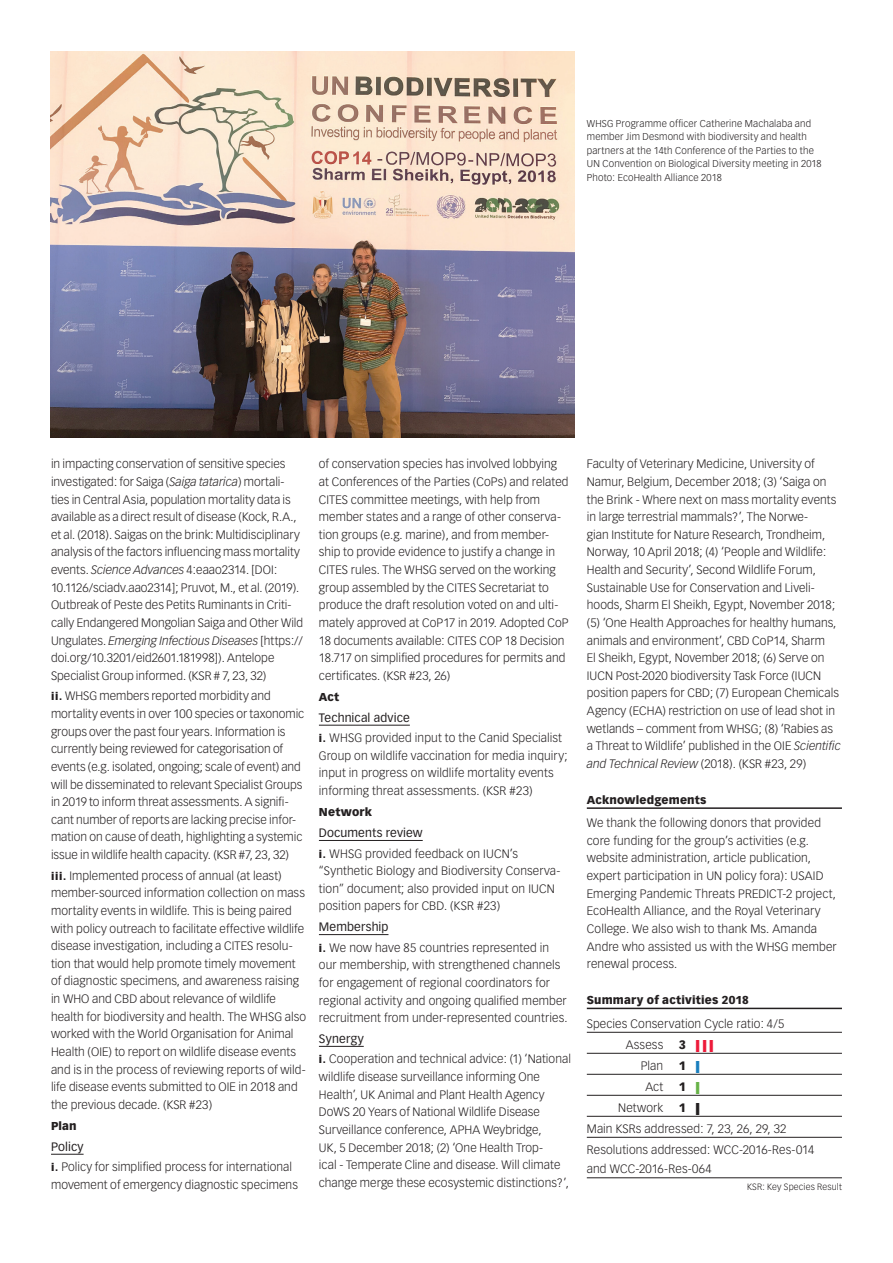
<style>
.page{position:relative;width:893px;height:1263px;background:#fff}
.page>*{position:absolute;margin:0;border:0;box-sizing:border-box;transform-origin:0 0}
.t1{font:300 12px/17.7px "Vectora LH";letter-spacing:.005em;color:#231f20}
.t2{font:900 12px "Vectora LH";color:#231f20}
.t3{font:900 12px "Vectora LH";color:#ed1a3a;scale:2.2 1}
.t4{font:900 11.25px "Vectora LH";letter-spacing:.015em;color:#231f20}
.t5{font:300 9.75px/13.5px "Vectora LH";letter-spacing:.015em;color:#231f20}
.t6{font:300 9px "Vectora LH";letter-spacing:.015em;color:#231f20}
.s1{font-style:italic}
.s2{font-weight:900;font-size:10.5px}
.s3{font-weight:400}
.s4{color:#231f20}
.s5{color:#197ebe}
.s6{color:#67b247}
</style>
<div class="page">
<hr style="left:51px;top:1154px;width:33px;height:1px;background:#231f20">
<hr style="left:319px;top:725px;width:91px;height:1px;background:#231f20">
<hr style="left:319px;top:840px;width:104px;height:1px;background:#231f20">
<hr style="left:319px;top:934px;width:69px;height:1px;background:#231f20">
<hr style="left:319px;top:1046px;width:45px;height:1px;background:#231f20">
<hr style="left:587px;top:807px;width:255px;height:2px;background:#231f20">
<hr style="left:587px;top:1008px;width:255px;height:1px;background:#231f20">
<hr style="left:587px;top:1032px;width:255px;height:1px;background:#231f20">
<hr style="left:587px;top:1053px;width:255px;height:1px;background:#231f20">
<hr style="left:587px;top:1074px;width:255px;height:1px;background:#231f20">
<hr style="left:587px;top:1095px;width:255px;height:1px;background:#231f20">
<hr style="left:587px;top:1116px;width:255px;height:1px;background:#231f20">
<hr style="left:587px;top:1137px;width:255px;height:1px;background:#231f20">
<hr style="left:587px;top:1177px;width:255px;height:1px;background:#231f20">
<img style="left:51px;top:51px;width:523px;height:386px">
<p class="t5" style="left:587px;top:117px;width:236px">WHSG Programme officer Catherine Machalaba and member Jim Desmond with biodiversity and health partners at the 14th Conference of the Parties to the UN Convention on Biological Diversity meeting in 2018<br>Photo: EcoHealth Alliance 2018</p>
<p class="t1" style="left:51px;top:455px;width:254px">in impacting conservation of sensitive species investigated: for Saiga (<span class="s1">Saiga tatarica</span>) mortali&shy;ties in Central Asia, population mortality data is available as a direct result of disease (Kock, R.A., et al. (2018). Saigas on the brink: Multidisciplinary analysis of the factors influencing mass mortality events. <span class="s1">Science Advances</span> 4:eaao2314. [DOI:<br>10.1126/sciadv.aao2314]; Pruvot, M., et al. (2019).<br>Outbreak of Peste des Petits Ruminants in Criti&shy;cally Endangered Mongolian Saiga and Other Wild Ungulates. <span class="s1">Emerging Infectious Diseases</span> [https:// doi.org/10.3201/eid2601.181998]). Antelope Specialist Group informed. (KSR # 7, 23, 32)</p>
<p class="t1" style="left:51px;top:687px;width:255px"><span class="s2">ii.</span> WHSG members reported morbidity and mortality events in over 100 species or taxonomic groups over the past four years. Information is currently being reviewed for categorisation of events (e.g. isolated, ongoing; scale of event) and will be disseminated to relevant Specialist Groups in 2019 to inform threat assessments. A signifi&shy;cant number of reports are lacking precise infor&shy;mation on cause of death, highlighting a systemic issue in wildlife health capacity. (KSR #7, 23, 32)</p>
<p class="t1" style="left:51px;top:867px;width:257px"><span class="s2">iii.</span> Implemented process of annual (at least) member-sourced information collection on mass mortality events in wildlife. This is being paired with policy outreach to facilitate effective wildlife disease investigation, including a CITES resolu&shy;tion that would help promote timely movement of diagnostic specimens, and awareness raising in WHO and CBD about relevance of wildlife health for biodiversity and health. The WHSG also worked with the World Organisation for Animal Health (OIE) to report on wildlife disease events and is in the process of reviewing reports of wild&shy;life disease events submitted to OIE in 2018 and the previous decade. (KSR #23)</p>
<p class="t4" style="left:51px;top:1119px;width:27px">Plan</p>
<p class="t1" style="left:51px;top:1136px;width:243px;line-height:20.7px"><span class="s3">Policy<br></span><span class="s2">i.</span> Policy for simplified process for international</p>
<p class="t1" style="left:51px;top:1176px;width:248px">movement of emergency diagnostic specimens</p>
<p class="t1" style="left:319px;top:455px;width:251px">of conservation species has involved lobbying at Conferences of the Parties (CoPs) and related CITES committee meetings, with help from member states and a range of other conserva&shy;tion groups (e.g. marine), and from member&shy;ship to provide evidence to justify a change in CITES rules. The WHSG served on the working group assembled by the CITES Secretariat to produce the draft resolution voted on and ulti&shy;mately approved at CoP17 in 2019. Adopted CoP 18 documents available: CITES COP 18 Decision 18.717 on simplified procedures for permits and certificates. (KSR #23, 26)</p>
<p class="t4" style="left:319px;top:690px;width:22px">Act</p>
<p class="t1" style="left:319px;top:707px;width:245px;line-height:20.7px"><span class="s3">Technical advice<br></span><span class="s2">i.</span> WHSG provided input to the Canid Specialist</p>
<p class="t1" style="left:319px;top:747px;width:250px">Group on wildlife vaccination for media inquiry; input in progress on wildlife mortality events informing threat assessments. (KSR #23)</p>
<p class="t4" style="left:319px;top:805px;width:55px">Network</p>
<p class="t1" style="left:319px;top:822px;width:201px;line-height:20.7px"><span class="s3">Documents review<br></span><span class="s2">i.</span> WHSG provided feedback on IUCN’s</p>
<p class="t1" style="left:319px;top:862px;width:243px">“Synthetic Biology and Biodiversity Conserva&shy;tion” document; also provided input on IUCN position papers for CBD. (KSR #23)</p>
<p class="t1" style="left:319px;top:917px;width:232px;line-height:20.5px"><span class="s3">Membership<br></span><span class="s2">i.</span> We now have 85 countries represented in</p>
<p class="t1" style="left:319px;top:956px;width:250px">our membership, with strengthened channels for engagement of regional coordinators for regional activity and ongoing qualified member recruitment from under-represented countries.</p>
<p class="t1" style="left:319px;top:1028px;width:254px;line-height:20.5px"><span class="s3">Synergy<br></span><span class="s2">i.</span> Cooperation and technical advice: (1) ‘National</p>
<p class="t1" style="left:319px;top:1068px;width:251px">wildlife disease surveillance informing One Health’, UK Animal and Plant Health Agency DoWS 20 Years of National Wildlife Disease Surveillance conference, APHA Weybridge,<br>UK, 5 December 2018; (2) ‘One Health Trop-<br>ical - Temperate Cline and disease. Will climate change merge these ecosystemic distinctions?’,</p>
<p class="t1" style="left:587px;top:455px;width:255px">Faculty of Veterinary Medicine, University of Namur, Belgium, December 2018; (3) ‘Saiga on the Brink - Where next on mass mortality events in large terrestrial mammals?’, The Norwe-<br>gian Institute for Nature Research, Trondheim, Norway, 10 April 2018; (4) ‘People and Wildlife:<br>Health and Security’, Second Wildlife Forum, Sustainable Use for Conservation and Liveli&shy;hoods, Sharm El Sheikh, Egypt, November 2018; (5) ‘One Health Approaches for healthy humans, animals and environment’, CBD CoP14, Sharm<br>El Sheikh, Egypt, November 2018; (6) Serve on IUCN Post-2020 biodiversity Task Force (IUCN position papers for CBD; (7) European Chemicals Agency (ECHA) restriction on use of lead shot in wetlands – comment from WHSG; (8) ‘Rabies as a Threat to Wildlife’ published in the OIE <span class="s1">Scientific and Technical Review</span> (2018). (KSR #23, 29)</p>
<p class="t4" style="left:587px;top:792px;width:121px">Acknowledgements</p>
<p class="t1" style="left:587px;top:814px;width:251px">We thank the following donors that provided core funding for the group’s activities (e.g. website administration, article publication, expert participation in UN policy fora): USAID Emerging Pandemic Threats PREDICT-2 project, EcoHealth Alliance, and the Royal Veterinary College. We also wish to thank Ms. Amanda Andre who assisted us with the WHSG member renewal process.</p>
<p class="t4" style="left:587px;top:993px;width:163px">Summary of activities 2018</p>
<p class="t1" style="left:626px;top:1013px;width:160px;line-height:21px;text-indent:-39px">Species Conservation Cycle ratio: 4/5<br>Assess</p>
<p class="t3" style="left:679px;top:1037px;width:18px"><span class="s4">3</span> |||</p>
<p class="t1" style="left:641px;top:1057px;width:24px">Plan</p>
<p class="t2" style="left:679px;top:1058px;width:23px">1 <span class="s5">|</span></p>
<p class="t1" style="left:645px;top:1078px;width:19px">Act</p>
<p class="t2" style="left:679px;top:1079px;width:23px">1 <span class="s6">|</span></p>
<p class="t1" style="left:618px;top:1099px;width:47px">Network</p>
<p class="t2" style="left:679px;top:1100px;width:23px">1 |</p>
<p class="t1" style="left:587px;top:1118px;width:229px;line-height:21px">Main KSRs addressed: 7, 23, 26, 29, 32<br>Resolutions addressed: WCC-2016-Res-014</p>
<p class="t1" style="left:587px;top:1160px;width:126px">and WCC-2016-Res-064</p>
<p class="t6" style="left:747px;top:1181px;width:96px">KSR: Key Species Result</p>
</div>
